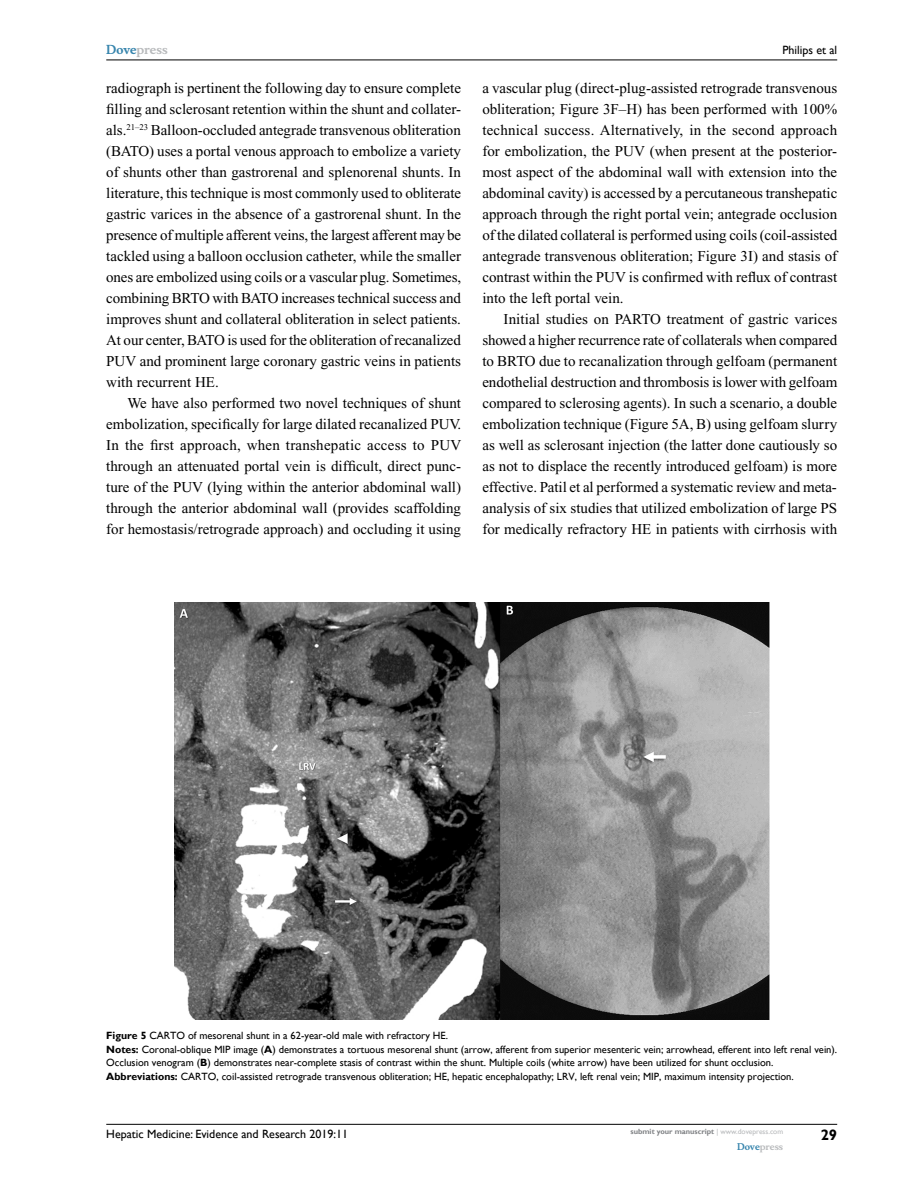
<style>
.page{position:relative;width:918px;height:1188px;background:#fff}
.page>*{position:absolute;margin:0;border:0;box-sizing:border-box;transform-origin:0 0}
.t1{font:15px/21px "Times New Roman";color:#000;text-align:justify}
.t2{font:700 15px "Gill Sans";color:#000}
.t3{font:12px "Gill Sans";color:#000}
.t4{font:700 12px "Musee";color:#b8babc}
.t5{font:10.5px/13.5px "Gill Sans";color:#000}
.t6{font:700 9px "Musee";color:#b8babc}
.t7{font:700 7.5px "Gill Sans";color:#808285}
.s1{color:#3785ad}
.s2{font-weight:700}
.s3{font-weight:400;color:#b8babc}
</style>
<div class="page">
<hr style="left:106px;top:1124px;width:731px;height:1px;background:#000">
<hr style="left:106px;top:60px;width:731px;height:1px;background:#000">
<img style="left:174px;top:603px;width:595px;height:417px">
<p class="t4" style="left:106px;top:43px;width:63px"><span class="s1">Dove</span>press</p>
<p class="t1" style="left:106px;top:77px;width:357px">radiograph is pertinent the following day to ensure complete filling and sclerosant retention within the shunt and collater&shy;als.<sup>21–23</sup> Balloon-occluded antegrade transvenous obliteration (BATO) uses a portal venous approach to embolize a variety of shunts other than gastrorenal and splenorenal shunts. In literature, this technique is most commonly used to obliterate gastric varices in the absence of a gastrorenal shunt. In the presence of multiple afferent veins, the largest afferent may be tackled using a balloon occlusion catheter, while the smaller ones are embolized using coils or a vascular plug. Sometimes, combining BRTO with BATO increases technical success and improves shunt and collateral obliteration in select patients.<br>At our center, BATO is used for the obliteration of recanalized PUV and prominent large coronary gastric veins in patients with recurrent HE.</p>
<p class="t1" style="left:106px;top:392px;width:357px;text-indent:21px">We have also performed two novel techniques of shunt embolization, specifically for large dilated recanalized PUV.<br>In the first approach, when transhepatic access to PUV through an attenuated portal vein is difficult, direct punc&shy;ture of the PUV (lying within the anterior abdominal wall) through the anterior abdominal wall (provides scaffolding for hemostasis/retrograde approach) and occluding it using</p>
<p class="t3" style="left:782px;top:43px;width:56px">Philips et al</p>
<p class="t1" style="left:482px;top:77px;width:357px">a vascular plug (direct-plug-assisted retrograde transvenous obliteration; Figure 3F–H) has been performed with 100% technical success. Alternatively, in the second approach for embolization, the PUV (when present at the posterior&shy;most aspect of the abdominal wall with extension into the abdominal cavity) is accessed by a percutaneous transhepatic approach through the right portal vein; antegrade occlusion of the dilated collateral is performed using coils (coil-assisted antegrade transvenous obliteration; Figure 3I) and stasis of contrast within the PUV is confirmed with reflux of contrast into the left portal vein.</p>
<p class="t1" style="left:482px;top:308px;width:357px;text-indent:21px">Initial studies on PARTO treatment of gastric varices showed a higher recurrence rate of collaterals when compared to BRTO due to recanalization through gelfoam (permanent endothelial destruction and thrombosis is lower with gelfoam compared to sclerosing agents). In such a scenario, a double embolization technique (Figure 5A, B) using gelfoam slurry as well as sclerosant injection (the latter done cautiously so as not to displace the recently introduced gelfoam) is more effective. Patil et al performed a systematic review and meta&shy;analysis of six studies that utilized embolization of large PS for medically refractory HE in patients with cirrhosis with</p>
<p class="t5" style="left:106px;top:1029px;width:732px"><span class="s2">Figure 5</span> CARTO of mesorenal shunt in a 62-year-old male with refractory HE.<br><span class="s2">Notes:</span> Coronal-oblique MIP image (<span class="s2">A</span>) demonstrates a tortuous mesorenal shunt (arrow, afferent from superior mesenteric vein; arrowhead, efferent into left renal vein).<br>Occlusion venogram (<span class="s2">B</span>) demonstrates near-complete stasis of contrast within the shunt. Multiple coils (white arrow) have been utilized for shunt occlusion.<br><span class="s2">Abbreviations:</span> CARTO, coil-assisted retrograde transvenous obliteration; HE, hepatic encephalopathy; LRV, left renal vein; MIP, maximum intensity projection.</p>
<p class="t3" style="left:106px;top:1127px;width:243px">Hepatic Medicine: Evidence and Research 2019:11</p>
<p class="t7" style="left:631px;top:1127px;width:154px">submit your manuscript <span class="s3">| www.dovepress.com</span></p>
<p class="t6" style="left:737px;top:1141px;width:48px"><span class="s1">Dove</span>press</p>
<p class="t2" style="left:821px;top:1126px;width:18px">29</p>
</div>
